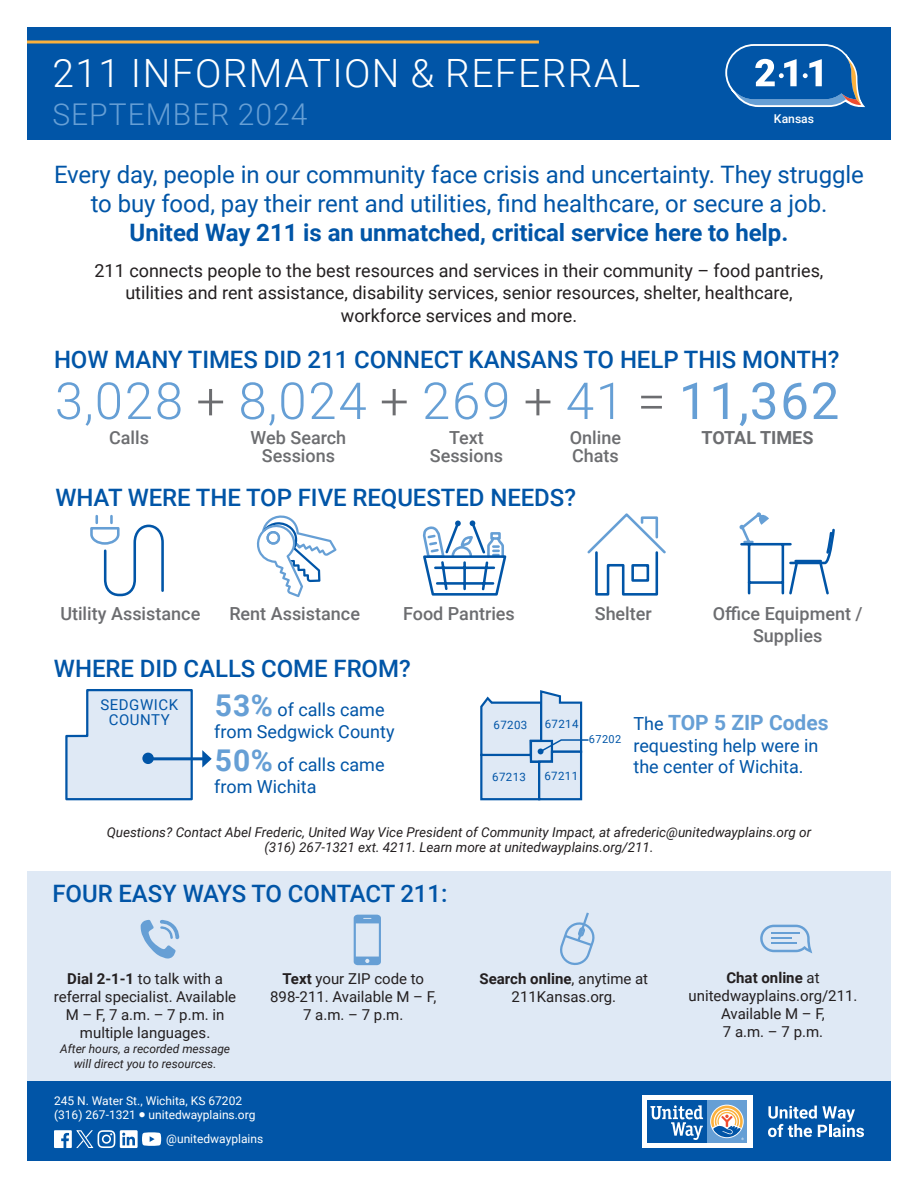
<style>
.page{position:relative;width:918px;height:1188px;background:#fff}
.page>*{position:absolute;margin:0;border:0;box-sizing:border-box;transform-origin:0 0}
.t1{font:300 51px "Roboto";letter-spacing:.035em;color:#669fd5}
.t2{font:300 39px "Roboto";letter-spacing:.035em;color:#fff}
.t3{font:300 30px "Roboto";letter-spacing:.035em;color:#669fd5}
.t4{font:24px/28.8px "Roboto";letter-spacing:-.005em;color:#0155a7;text-align:center}
.t5{font:500 24px "Roboto";letter-spacing:-.005em;color:#0155a7}
.t6{font:700 24px "Roboto";letter-spacing:-.005em;color:#0155a7}
.t7{font:700 21px "Roboto";color:#669fd5}
.t8{font:18px/22.5px "Roboto";color:#231f20;text-align:center}
.t9{font:500 18px/22.5px "Roboto";color:#6c6d70;text-align:center}
.t10{font:18px/21.6px "Roboto";color:#0155a7}
.t11{font:700 18px "Roboto";color:#6c6d70}
.t12{font:15px/18px "Roboto";color:#231f20;text-align:center}
.t13{font:15px/15px "Roboto";letter-spacing:.035em;color:#0155a7;text-align:center}
.t14{font:italic 13.5px/15px "Roboto";color:#231f20;text-align:center}
.t15{font:500 12.15px "Roboto";letter-spacing:-.005em;color:#fff}
.t16{font:12px/14.4px "Roboto";color:#fff}
.t17{font:italic 12px/15px "Roboto";color:#231f20;text-align:center}
.t18{font:11.55px "Roboto";letter-spacing:.035em;color:#0155a7}
.t19{font:10.95px "Roboto";letter-spacing:.035em;color:#0155a7}
.s1{color:#6c6d70}
.s2{font-weight:400}
.s3{font-weight:700;font-size:30px;color:#669fd5}
.s4{font-weight:400;font-size:18px;color:#0155a7}
.s5{font-weight:700}
</style>
<div class="page">
<div style="left:27px;top:27px;width:864px;height:112px;background:#0155a7"></div>
<svg style="left:27px;top:40px;width:512px;height:4px;background:#bc9957"></svg>
<svg style="left:725px;top:44px;width:140px;height:64px"></svg>
<div style="left:27px;top:1081px;width:864px;height:80px;background:#0155a7"></div>
<div style="left:642px;top:1095px;width:111px;height:53px;background:#fff"></div>
<div style="left:707px;top:1101px;width:40px;height:42px;background:#669fd5"></div>
<div style="left:647px;top:1101px;width:60px;height:42px;background:#0155a7"></div>
<svg style="left:710px;top:1105px;width:34px;height:33px"></svg>
<svg style="left:650px;top:1105px;width:53px;height:35px"></svg>
<svg style="left:711px;top:1106px;width:33px;height:34px"></svg>
<svg style="left:768px;top:1106px;width:96px;height:31px"></svg>
<svg style="left:54px;top:1130px;width:107px;height:18px"></svg>
<svg style="left:65px;top:689px;width:129px;height:112px;background:#d0dfef"></svg>
<div style="left:142px;top:753px;width:12px;height:11px;background:#0155a7;border-radius:50%"></div>
<hr style="left:148px;top:757px;width:57px;height:3px;background:#0155a7">
<svg style="left:202px;top:750px;width:10px;height:18px"></svg>
<div style="left:27px;top:871px;width:864px;height:210px;background:#dfe9f5"></div>
<svg style="left:141px;top:920px;width:38px;height:39px"></svg>
<svg style="left:354px;top:915px;width:27px;height:50px"></svg>
<svg style="left:760px;top:925px;width:52px;height:28px"></svg>
<hr style="left:771px;top:942px;width:25px;height:2px;background:#669fd5">
<hr style="left:771px;top:937px;width:21px;height:2px;background:#669fd5">
<hr style="left:771px;top:932px;width:29px;height:2px;background:#669fd5">
<svg style="left:560px;top:913px;width:35px;height:52px"></svg>
<svg style="left:90px;top:514px;width:74px;height:83px"></svg>
<svg style="left:422px;top:520px;width:85px;height:76px"></svg>
<svg style="left:587px;top:513px;width:79px;height:83px"></svg>
<svg style="left:256px;top:515px;width:81px;height:82px"></svg>
<svg style="left:739px;top:512px;width:30px;height:33px"></svg>
<hr style="left:741px;top:543px;width:49px;height:2px;background:#0155a7">
<hr style="left:748px;top:544px;width:2px;height:49px;background:#0155a7">
<hr style="left:782px;top:544px;width:2px;height:49px;background:#0155a7">
<hr style="left:749px;top:581px;width:34px;height:3px;background:#0155a7">
<svg style="left:787px;top:528px;width:48px;height:67px"></svg>
<hr style="left:796px;top:560px;width:25px;height:2px;background:#0155a7">
<svg style="left:480px;top:690px;width:109px;height:111px;background:#c7d9ec"></svg>
<h2 class="t2" style="left:53px;top:46px;width:589px">211 INFORMATION &amp; REFERRAL</h2>
<h3 class="t3" style="left:52px;top:93px;width:257px">SEPTEMBER 2024</h3>
<p class="t15" style="left:774px;top:110px;width:42px">Kansas</p>
<h3 class="t4" style="left:54px;top:159px;width:812px">Every day, people in our community face crisis and uncertainty. They struggle to buy food, pay their rent and utilities, find healthcare, or secure a job.</h3>
<h3 class="t6" style="left:130px;top:215px;width:660px">United Way 211 is an unmatched, critical service here to help.</h3>
<p class="t8" style="left:95px;top:259px;width:730px">211 connects people to the best resources and services in their community – food pantries, utilities and rent assistance, disability services, senior resources, shelter, healthcare, workforce services and more.</p>
<h3 class="t5" style="left:54px;top:343px;width:787px">HOW MANY TIMES DID 211 CONNECT KANSANS TO HELP THIS MONTH?</h3>
<h1 class="t1" style="left:55px;top:365px;width:786px">3,028 <span class="s1">+</span> 8,024 <span class="s1">+</span> 269 <span class="s1">+</span> 41 <span class="s1">=</span> <span class="s2">11,362</span></h1>
<p class="t9" style="left:109px;top:425px;width:41px">Calls</p>
<p class="t9" style="left:251px;top:425px;width:97px">Web Search</p>
<p class="t9" style="left:449px;top:425px;width:36px">Text</p>
<p class="t9" style="left:570px;top:425px;width:53px">Online</p>
<p class="t11" style="left:702px;top:425px;width:113px">TOTAL TIMES</p>
<p class="t9" style="left:262px;top:443px;width:75px">Sessions</p>
<p class="t9" style="left:430px;top:443px;width:75px">Sessions</p>
<p class="t9" style="left:572px;top:443px;width:48px">Chats</p>
<h3 class="t5" style="left:55px;top:481px;width:522px">WHAT WERE THE TOP FIVE REQUESTED NEEDS?</h3>
<p class="t9" style="left:60px;top:602px;width:142px">Utility Assistance</p>
<p class="t9" style="left:229px;top:602px;width:132px">Rent Assistance</p>
<p class="t9" style="left:403px;top:602px;width:113px">Food Pantries</p>
<p class="t9" style="left:595px;top:602px;width:59px">Shelter</p>
<p class="t9" style="left:713px;top:602px;width:151px">Office Equipment /<br>Supplies</p>
<h3 class="t5" style="left:54px;top:652px;width:358px">WHERE DID CALLS COME FROM?</h3>
<p class="t10" style="left:214px;top:698px;width:182px"><span class="s3">53%</span> of calls came from Sedgwick County</p>
<p class="t10" style="left:214px;top:753px;width:172px"><span class="s3">50%</span> of calls came from Wichita</p>
<p class="t13" style="left:100px;top:696px;width:79px">SEDGWICK<br>COUNTY</p>
<p class="t18" style="left:493px;top:716px;width:35px">67203</p>
<p class="t18" style="left:545px;top:716px;width:35px">67214</p>
<p class="t18" style="left:492px;top:768px;width:35px">67213</p>
<p class="t18" style="left:544px;top:768px;width:35px">67211</p>
<p class="t19" style="left:589px;top:732px;width:34px">67202</p>
<h3 class="t7" style="left:633px;top:708px;width:197px"><span class="s4">The</span> TOP 5 ZIP Codes</h3>
<p class="t10" style="left:633px;top:734px;width:186px">requesting help were in the center of Wichita.</p>
<p class="t14" style="left:107px;top:825px;width:706px">Questions? Contact Abel Frederic, United Way Vice President of Community Impact, at afrederic@unitedwayplains.org or (316) 267-1321 ext. 4211. Learn more at unitedwayplains.org/211.</p>
<h3 class="t5" style="left:52px;top:877px;width:396px">FOUR EASY WAYS TO CONTACT 211:</h3>
<p class="t12" style="left:54px;top:969px;width:184px"><span class="s5">Dial 2-1-1</span> to talk with a referral specialist. Available<br>M – F, 7 a.m. – 7 p.m. in multiple languages.</p>
<p class="t17" style="left:60px;top:1041px;width:172px">After hours, a recorded message will direct you to resources.</p>
<p class="t12" style="left:270px;top:969px;width:168px"><span class="s5">Text</span> your ZIP code to<br>898-211. Available M – F,<br>7 a.m. – 7 p.m.</p>
<p class="t16" style="left:54px;top:1093px;width:203px">245 N. Water St., Wichita, KS 67202 (316) 267-1321 ● unitedwayplains.org</p>
<p class="t16" style="left:166px;top:1132px;width:99px">@unitedwayplains</p>
<p class="t12" style="left:480px;top:969px;width:170px"><span class="s5">Search online</span>, anytime at<br>211Kansas.org.</p>
<p class="t12" style="left:689px;top:968px;width:171px"><span class="s5">Chat online</span> at unitedwayplains.org/211.<br>Available M – F,<br>7 a.m. – 7 p.m.</p>
</div>
